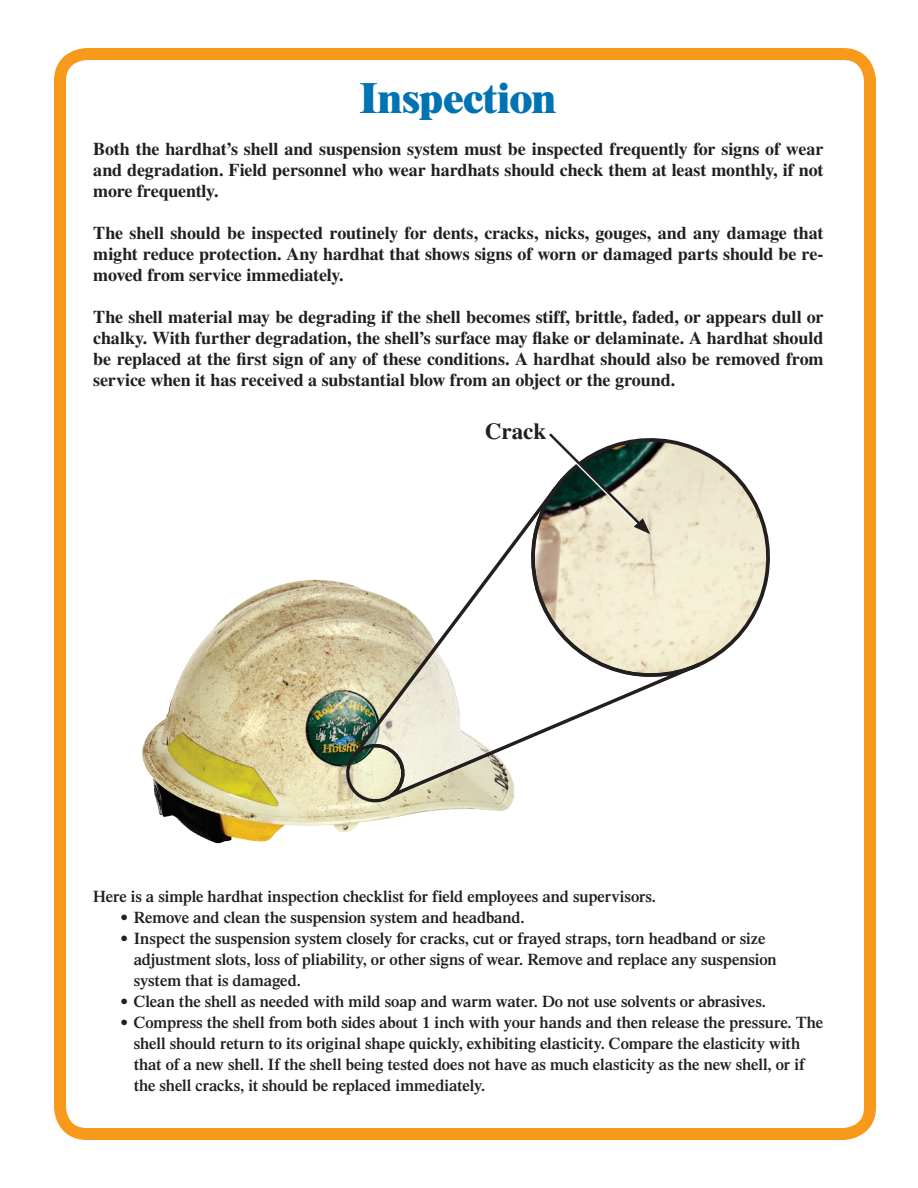
<style>
.page{position:relative;width:918px;height:1188px;background:#fff}
.page>*{position:absolute;margin:0;border:0;box-sizing:border-box;transform-origin:0 0}
.t1{font:800 42px "Times LT Std";letter-spacing:-.01em;color:#0073b3}
.t2{font:700 23.1px "Times LT Std";color:#231f20}
.t3{font:700 18px/21px "Times LT Std";letter-spacing:-.01em;color:#231f20;text-align:justify}
.Body_Text_With_Bulli{font:600 16.5px/21px "Times LT Std";letter-spacing:-.005em;color:#231f20}
.Body_text_No_indent{font:600 16.5px "Times LT Std";letter-spacing:-.005em;color:#231f20}
</style>
<div class="page">
<div style="left:54px;top:48px;width:822px;height:1092px;border:12px solid #f79a1c;border-radius:27px"></div>
<img style="left:142px;top:579px;width:371px;height:265px">
<svg style="left:342px;top:740px;width:64px;height:67px"></svg>
<svg style="left:651px;top:438px;width:119px;height:227px"></svg>
<svg style="left:350px;top:484px;width:353px;height:316px"></svg>
<svg style="left:546px;top:433px;width:105px;height:103px"></svg>
<p class="t1" style="left:360px;top:72px;width:198px">Inspection</p>
<p class="t3" style="left:93px;top:138px;width:732px">Both the hardhat’s shell and suspension system must be inspected frequently for signs of wear and degradation. Field personnel who wear hardhats should check them at least monthly, if not more frequently.</p>
<p class="t3" style="left:93px;top:222px;width:732px">The shell should be inspected routinely for dents, cracks, nicks, gouges, and any damage that might reduce protection. Any hardhat that shows signs of worn or damaged parts should be re&shy;moved from service immediately.</p>
<p class="t3" style="left:93px;top:306px;width:732px">The shell material may be degrading if the shell becomes stiff, brittle, faded, or appears dull or chalky. With further degradation, the shell’s surface may flake or delaminate. A hardhat should be replaced at the first sign of any of these conditions. A hardhat should also be removed from service when it has received a substantial blow from an object or the ground.</p>
<p class="t2" style="left:485px;top:417px;width:63px">Crack</p>
<p class="Body_text_No_indent" style="left:93px;top:887px;width:564px">Here is a simple hardhat inspection checklist for field employees and supervisors.</p>
<p class="Body_Text_With_Bulli" style="left:120px;top:907px;width:406px">• Remove and clean the suspension system and headband.</p>
<p class="Body_Text_With_Bulli" style="left:134px;top:928px;width:644px;text-indent:-14px">• Inspect the suspension system closely for cracks, cut or frayed straps, torn headband or size adjustment slots, loss of pliability, or other signs of wear. Remove and replace any suspension system that is damaged.</p>
<p class="Body_Text_With_Bulli" style="left:120px;top:991px;width:647px">• Clean the shell as needed with mild soap and warm water. Do not use solvents or abrasives.</p>
<p class="Body_Text_With_Bulli" style="left:134px;top:1012px;width:691px;text-indent:-14px">• Compress the shell from both sides about 1 inch with your hands and then release the pressure. The shell should return to its original shape quickly, exhibiting elasticity. Compare the elasticity with that of a new shell. If the shell being tested does not have as much elasticity as the new shell, or if the shell cracks, it should be replaced immediately.</p>
</div>
